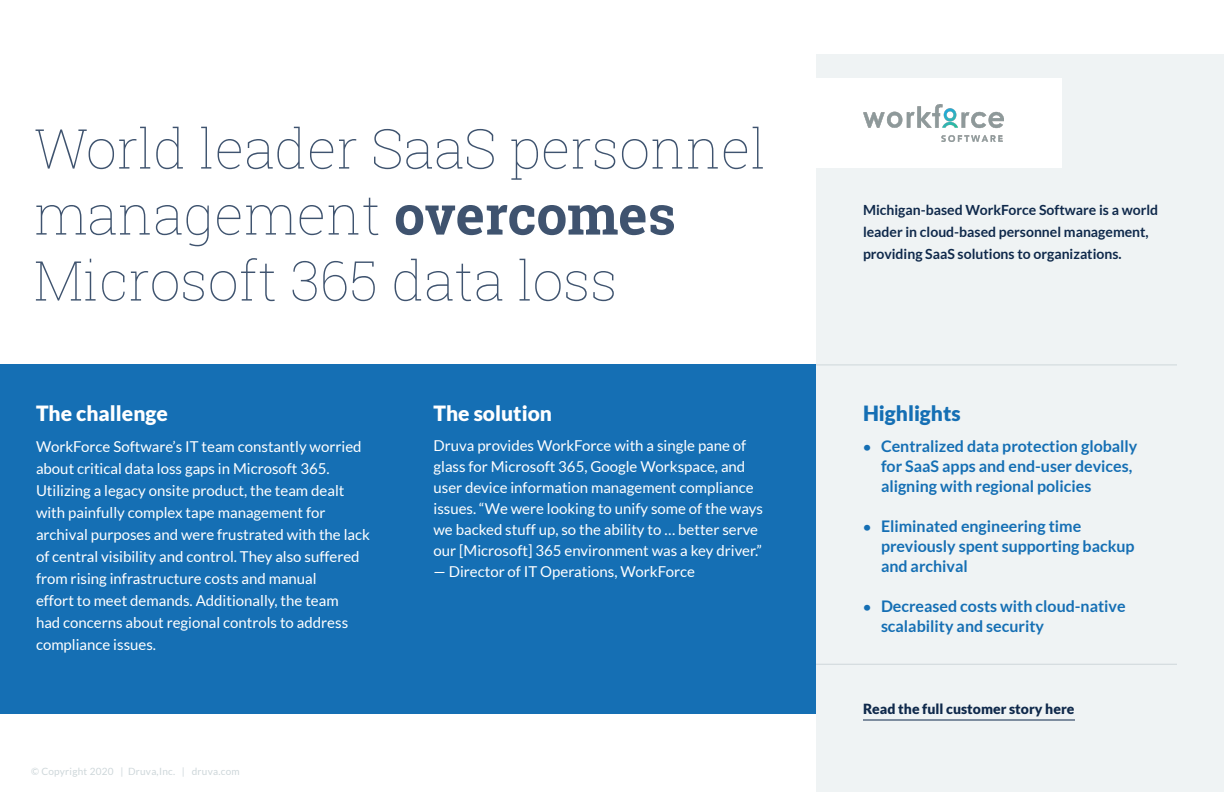
<style>
.page{position:relative;width:1224px;height:792px;background:#fff}
.page>*{position:absolute;margin:0;border:0;box-sizing:border-box;transform-origin:0 0}
.t1{font:100 55px/66px "Roboto Slab";color:#0f294b}
.Challenge_Solution_H{font:900 21px "Lato";color:#fff}
.Challenge_Solution_H-2{font:900 21px "Lato";color:#156fb4}
.t2{font:700 16px/20px "Lato";color:#156fb4}
.Challenge_Solution_B{font:15px/22px "Lato";color:#fff}
.Paragraph_Style_1{font:700 14px/22px "Lato";color:#0f294b}
.Paragraph_Style_1-2{font:900 14px "Lato";color:#0f294b}
.t3{font:10px "Lato";letter-spacing:.025em;color:#ced7da}
.s1{font-weight:700}
.s2{font-size:14px}
</style>
<div class="page">
<div style="left:0;top:365px;width:816px;height:349px;background:#156fb4"></div>
<div style="left:816px;top:54px;width:408px;height:738px;background:#eff3f4"></div>
<div style="left:802px;top:78px;width:260px;height:90px;background:#fff"></div>
<hr style="left:863px;top:720px;width:212px;height:1px;background:#0f294b">
<hr style="left:816px;top:365px;width:361px;height:1px;background:#ced7da">
<hr style="left:816px;top:664px;width:361px;height:1px;background:#ced7da">
<img style="left:863px;top:105px;width:141px;height:36px">
<h1 class="t1" style="left:34px;top:114px;width:734px">World leader SaaS personnel management <span class="s1">overcomes<br></span>Microsoft 365 data loss</h1>
<p class="Challenge_Solution_H" style="left:36px;top:401px;width:133px">The challenge</p>
<p class="Challenge_Solution_B" style="left:36px;top:435px;width:335px">WorkForce Software’s IT team constantly worried about critical data loss gaps in Microsoft 365.<br>Utilizing a legacy onsite product, the team dealt with painfully complex tape management for archival purposes and were frustrated with the lack of central visibility and control. They also suffered from rising infrastructure costs and manual<br>effort to meet demands. Additionally, the team<br>had concerns about regional controls to address compliance issues.</p>
<p class="t3" style="left:31px;top:766px;width:210px">© Copyright 2020 | Druva,Inc. | druva.com</p>
<p class="Challenge_Solution_H" style="left:434px;top:401px;width:120px">The solution</p>
<p class="Challenge_Solution_B" style="left:434px;top:435px;width:331px;line-height:21px">Druva provides WorkForce with a single pane of glass for Microsoft 365, Google Workspace, and user device information management compliance issues. “We were looking to unify some of the ways we backed stuff up, so the ability to … better serve our [Microsoft] 365 environment was a key driver.”</p>
<p class="Challenge_Solution_B" style="left:434px;top:560px;width:263px">— Director of IT Operations, WorkForce</p>
<p class="Paragraph_Style_1" style="left:863px;top:199px;width:297px">Michigan-based WorkForce Software is a world leader in cloud-based personnel management, providing SaaS solutions to organizations.</p>
<p class="Challenge_Solution_H-2" style="left:863px;top:401px;width:99px">Highlights</p>
<p class="t2" style="left:881px;top:436px;width:258px;text-indent:-18px"><span class="s2">•</span> Centralized data protection globally for SaaS apps and end-user devices, aligning with regional policies</p>
<p class="t2" style="left:881px;top:516px;width:255px;text-indent:-18px"><span class="s2">•</span> Eliminated engineering time previously spent supporting backup and archival</p>
<p class="t2" style="left:881px;top:596px;width:246px;text-indent:-18px"><span class="s2">•</span> Decreased costs with cloud-native scalability and security</p>
<p class="Paragraph_Style_1-2" style="left:863px;top:701px;width:213px">Read the full customer story here</p>
</div>
